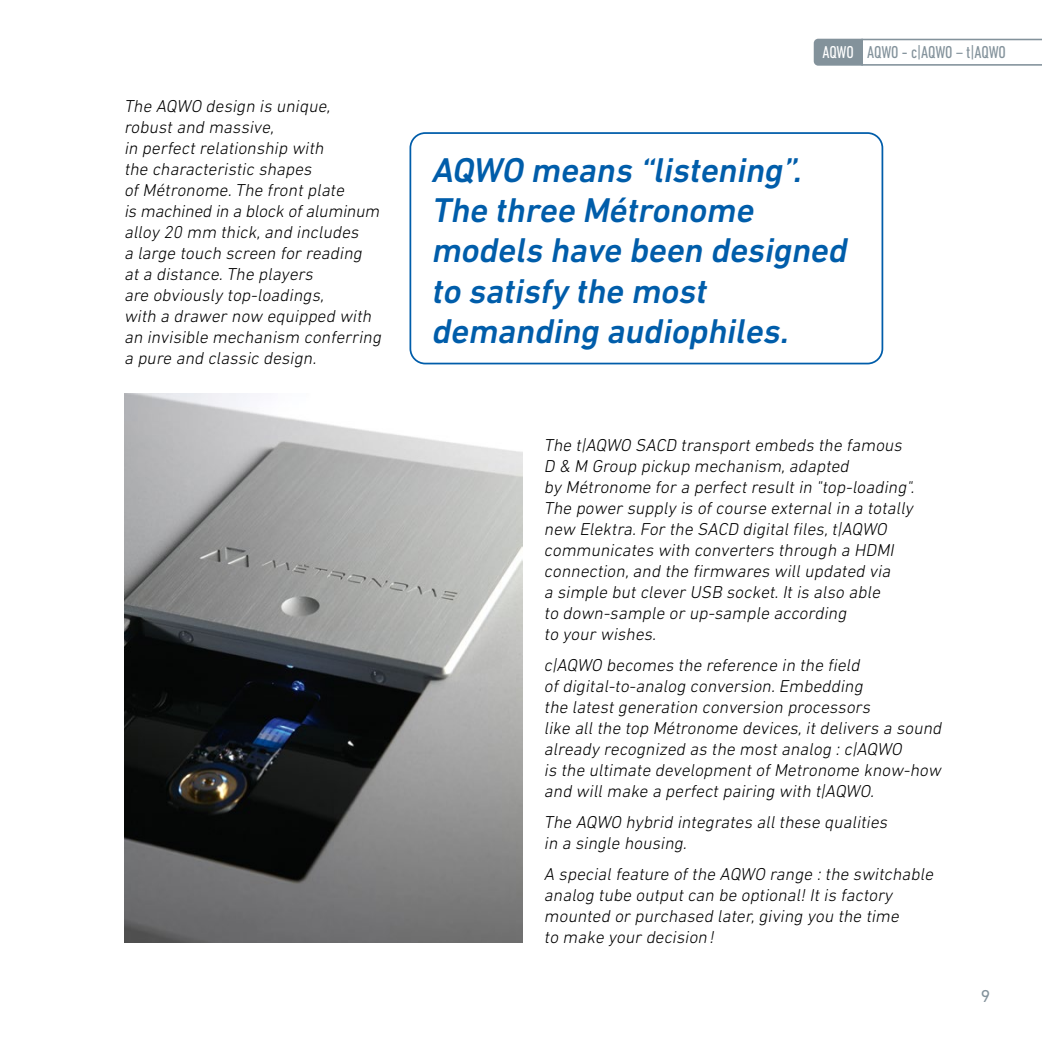
<style>
.page{position:relative;width:1042px;height:1042px;background:#fff}
.page>*{position:absolute;margin:0;border:0;box-sizing:border-box;transform-origin:0 0}
.t1{font:italic 500 35px/40.2px "DIN Next LT Pro";color:#005daa}
.t2{font:italic 300 17.5px/21px "DIN Next LT Pro";color:#000}
.t3{font:condensed 17.5px "DIN Next LT Pro";letter-spacing:-.01em;color:#83929b}
.t4{font:17.5px "DIN Next LT Pro";color:#83929b}
.s1{color:#fff}
</style>
<div class="page">
<img style="left:124px;top:394px;width:399px;height:549px">
<div style="left:409px;top:132px;width:474px;height:232px;border:2px solid #005daa;border-radius:15px"></div>
<svg style="left:814px;top:39px;width:228px;height:27px"></svg>
<p class="t2" style="left:124px;top:96px;width:262px">The AQWO design is unique, robustand massive,<br>in perfectrelationship with<br>the characteristic shapes ofMétronome.The frontplate<br>is machined in a block ofaluminum alloy 20 mm thick,and includes<br>a large touch screen for reading ata distance.The players<br>are obviously top-loadings,<br>with a drawer now equipped with an invisible mechanism conferring a pure and classic design.</p>
<p class="t3" style="left:822px;top:42px;width:185px"><span class="s1">AQWO</span> AQWO - c|AQWO – t|AQWO</p>
<h1 class="t1" style="left:431px;top:150px;width:424px">AQWO means “listening”.<br>The three Métronome models have been designed to satisfy the most demanding audiophiles.</h1>
<p class="t2" style="left:544px;top:434px;width:375px">The t|AQWO SACD transportembeds the famous D &amp; M Group pickup mechanism,adapted<br>by Métronome for a perfectresultin "top-loading".<br>The power supply is ofcourse externalin a totally new Elektra.For the SACD digitalfiles,t|AQWO communicates with converters through a HDMI connection,and the firmwares willupdated via<br>a simple butclever USB socket.Itis also able<br>to down-sample or up-sample according<br>to your wishes.</p>
<p class="t2" style="left:544px;top:654px;width:403px">c|AQWO becomes the reference in the field ofdigital-to-analog conversion.Embedding<br>the latestgeneration conversion processors<br>like allthe top Métronome devices,itdelivers a sound already recognized as the mostanalog :c|AQWO<br>is the ultimate developmentofMetronome know-how and willmake a perfectpairing with t|AQWO.</p>
<p class="t2" style="left:544px;top:811px;width:348px">The AQWO hybrid integrates allthese qualities in a single housing.</p>
<p class="t2" style="left:544px;top:863px;width:394px">A specialfeature ofthe AQWO range :the switchable analog tube outputcan be optional!Itis factory mounted or purchased later,giving you the time<br>to make your decision!</p>
<p class="t4" style="left:980px;top:985px;width:11px">9</p>
</div>
